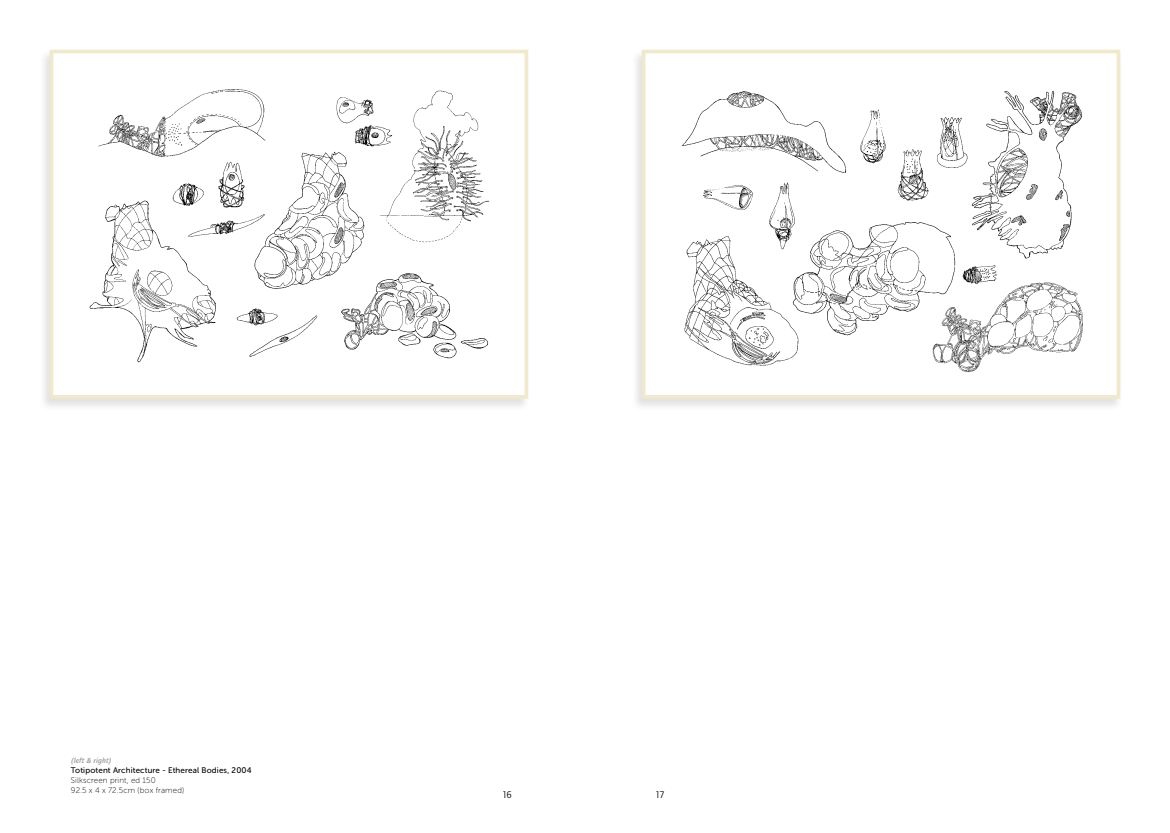
<style>
.page{position:relative;width:1170px;height:833px;background:#fff}
.page>*{position:absolute;margin:0;border:0;box-sizing:border-box;transform-origin:0 0}
.t1{font:10px "Quay Sans Reg Itc FO";color:#000}
.t2{font:8.12px/10px "Museo Sans Rounded 100";letter-spacing:.02em;color:#000}
.t3{font:8.12px "Museo Sans Rounded 500";letter-spacing:.02em;color:#000}
.t4{font:italic 700 7.5px "Quay Itc T";letter-spacing:.02em;color:#939598}
</style>
<div class="page">
<div style="left:39px;top:49px;width:492px;height:362px;background:#000;opacity:.12"></div>
<svg style="left:48px;top:49px;width:482px;height:351px"></svg>
<div style="left:630px;top:49px;width:492px;height:362px;background:#000;opacity:.12"></div>
<svg style="left:639px;top:49px;width:483px;height:351px"></svg>
<p class="t4" style="left:71px;top:755px;width:42px">(left &amp; right)</p>
<p class="t3" style="left:71px;top:765px;width:182px">Totipotent Architecture - Ethereal Bodies, 2004</p>
<p class="t2" style="left:71px;top:775px;width:115px">Silkscreen print, ed 150<br>92.5 x 4 x 72.5cm (box framed)</p>
<p class="t1" style="left:503px;top:789px;width:10px">16</p>
<p class="t1" style="left:656px;top:789px;width:10px">17</p>
</div>
